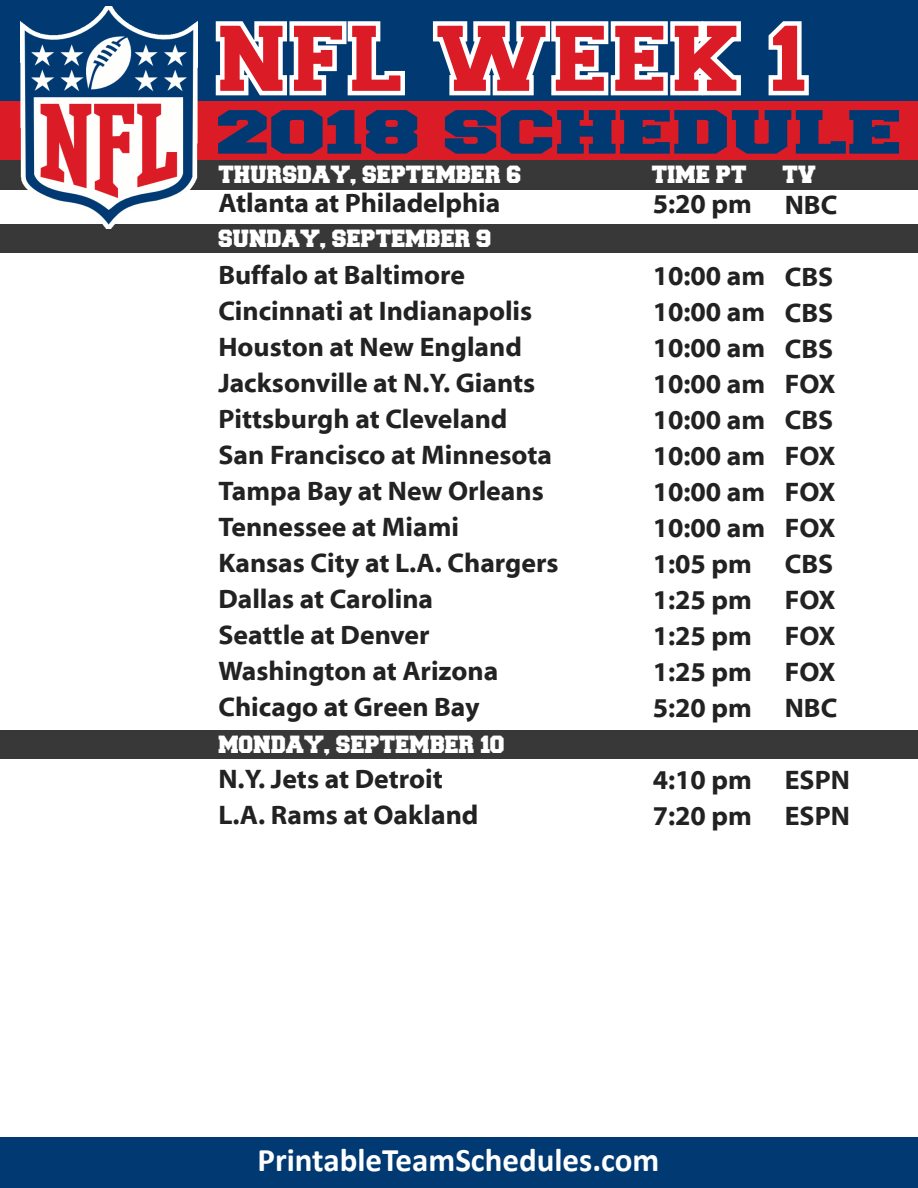
<style>
.page{position:relative;width:918px;height:1188px;background:#fff}
.page>*{position:absolute;margin:0;border:0;box-sizing:border-box;transform-origin:0 0}
.t1{font:83.55px "Freshman";letter-spacing:.025em;color:#db1b26}
.t2{font:52.2px "Freshman";color:#013a73;scale:1.55 1}
.t3{font:700 33px "Calibri";color:#fff}
.t4{font:700 27px/36px "Myriad Web Pro";color:#222}
.t5{font:21px "Freshman";color:#fff}
</style>
<div class="page">
<div style="left:0;top:159px;width:918px;height:31px;background:#383838"></div>
<div style="left:0;top:1138px;width:918px;height:50px;background:#013a73"></div>
<div style="left:0;top:0;width:918px;height:104px;background:#013a73"></div>
<div style="left:0;top:225px;width:918px;height:28px;background:#383838"></div>
<div style="left:0;top:102px;width:918px;height:58px;background:#db1b26"></div>
<svg style="left:215px;top:21px;width:190px;height:75px"></svg>
<svg style="left:432px;top:21px;width:309px;height:75px"></svg>
<svg style="left:768px;top:21px;width:41px;height:75px"></svg>
<img style="left:21px;top:6px;width:176px;height:222px">
<div style="left:0;top:730px;width:918px;height:28px;background:#383838"></div>
<h1 class="t1" style="left:218px;top:22px;width:594px">NFL WEEK 1</h1>
<h2 class="t2" style="left:218px;top:109px;width:444px">2018 SCHEDULE</h2>
<p class="t5" style="left:219px;top:165px;width:304px">THURSDAY, SEPTEMBER 6</p>
<p class="t5" style="left:652px;top:165px;width:96px">TIME PT</p>
<p class="t5" style="left:783px;top:165px;width:35px">TV</p>
<p class="t4" style="left:218px;top:186px;width:283px">Atlanta at Philadelphia</p>
<p class="t5" style="left:219px;top:230px;width:275px">SUNDAY, SEPTEMBER 9</p>
<p class="t4" style="left:218px;top:258px;width:342px">Buffalo at Baltimore<br>Cincinnati at Indianapolis<br>Houston at New England<br>Jacksonville at N.Y. Giants<br>Pittsburgh at Cleveland<br>San Francisco at Minnesota<br>Tampa Bay at New Orleans<br>Tennessee at Miami<br>Kansas City at L.A. Chargers<br>Dallas at Carolina<br>Seattle at Denver<br>Washington at Arizona<br>Chicago at Green Bay</p>
<p class="t5" style="left:219px;top:735px;width:288px">MONDAY, SEPTEMBER 10</p>
<p class="t4" style="left:218px;top:762px;width:262px">N.Y. Jets at Detroit<br>L.A. Rams at Oakland</p>
<p class="t4" style="left:653px;top:186px;width:101px">5:20 pm</p>
<p class="t4" style="left:653px;top:258px;width:114px">10:00 am<br>10:00 am<br>10:00 am<br>10:00 am<br>10:00 am<br>10:00 am<br>10:00 am<br>10:00 am<br>1:05 pm<br>1:25 pm<br>1:25 pm<br>1:25 pm<br>5:20 pm</p>
<p class="t4" style="left:653px;top:762px;width:101px">4:10 pm<br>7:20 pm</p>
<p class="t4" style="left:785px;top:187px;width:54px">NBC</p>
<p class="t4" style="left:785px;top:259px;width:54px">CBS<br>CBS<br>CBS<br>FOX<br>CBS<br>FOX<br>FOX<br>FOX<br>CBS<br>FOX<br>FOX<br>FOX<br>NBC</p>
<p class="t4" style="left:785px;top:763px;width:67px">ESPN<br>ESPN</p>
<p class="t3" style="left:257px;top:1139px;width:403px">PrintableTeamSchedules.com</p>
</div>
